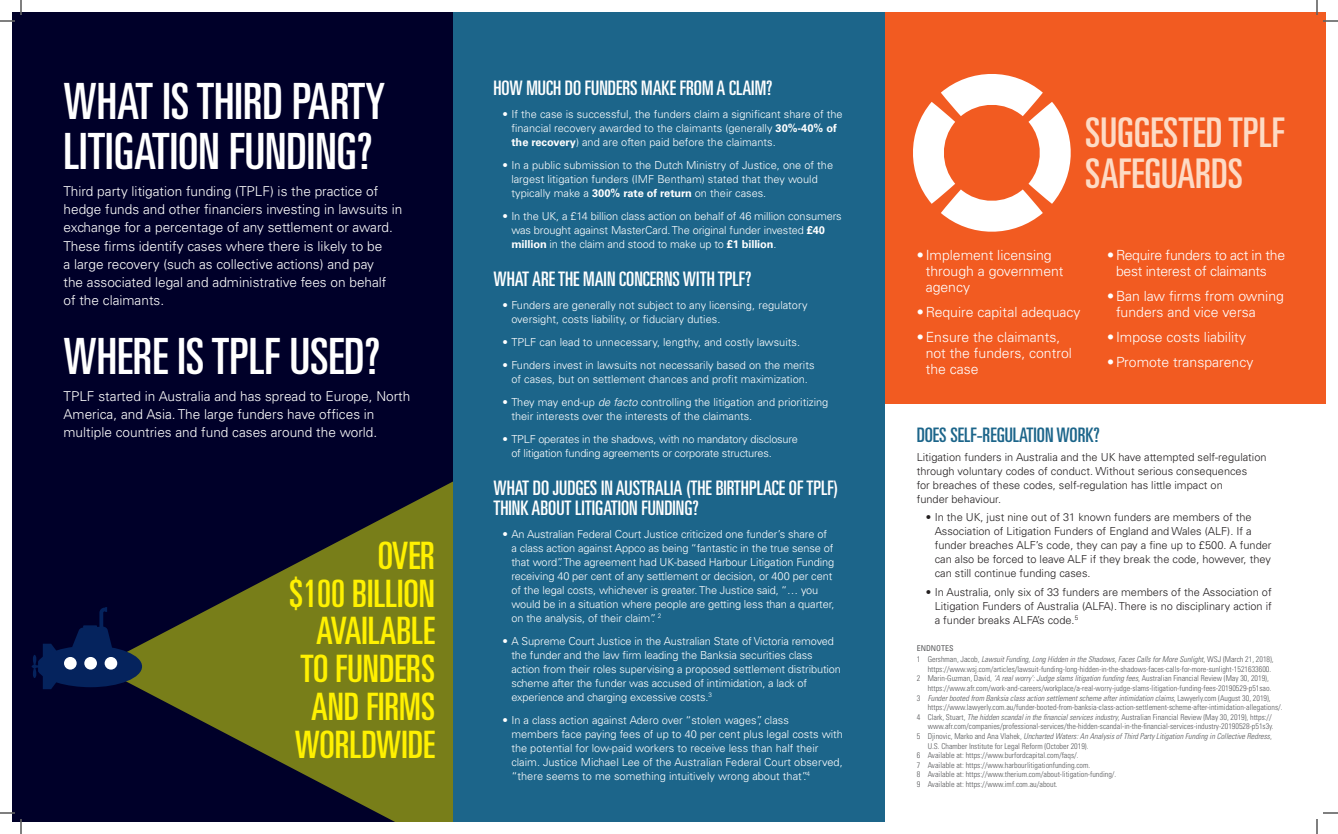
<style>
.page{position:relative;width:1338px;height:834px;background:#fff}
.page>*{position:absolute;margin:0;border:0;box-sizing:border-box;transform-origin:0 0}
.Body{font:ultra-condensed 50px/50px "Univers";color:#fff}
.Headline{font:ultra-condensed 40.9px/40.9px "Univers";color:#fddbc5}
.Body-2{font:ultra-condensed 37.8px/37.8px "Univers";color:#fff101;text-align:right}
.Headline-2{font:ultra-condensed 20px/20px "Univers";color:#fff}
.Headline-3{font:ultra-condensed 20px "Univers";color:#1c658a}
.Bullets{font:300 14px/16px "Univers";color:#fff}
.Bullets-2{font:300 14px/16px "Univers";letter-spacing:-.02em;color:#fff}
.Body-3{font:300 13.6px/18.2px "Univers";color:#fff}
.Bullets-3{font:300 11px/14px "Univers";letter-spacing:-.01em;color:#fff}
.Bullets-4{font:300 11px/14px "Univers";color:#231f20}
.Body-4{font:300 11px/14px "Univers";color:#231f20}
.t1{font:300 condensed 8px/9.6px "Univers";color:#57585a}
.t2{font:condensed 8px "Univers";color:#57585a}
.s1{font-weight:700}
.s2{font-style:italic}
</style>
<div class="page">
<div style="left:453px;top:12px;width:432px;height:810px;background:#1c658a"></div>
<div style="left:12px;top:12px;width:441px;height:810px;background:#000029"></div>
<svg style="left:141px;top:482px;width:312px;height:340px;fill:#787e19"></svg>
<svg style="left:32px;top:607px;width:110px;height:82px"></svg>
<svg style="left:105px;top:657px;width:12px;height:13px"></svg>
<div style="left:106px;top:658px;width:10px;height:10px;background:#fff;border-radius:50%"></div>
<svg style="left:84px;top:657px;width:13px;height:13px"></svg>
<div style="left:86px;top:658px;width:9px;height:10px;background:#fff;border-radius:50%"></div>
<svg style="left:64px;top:657px;width:13px;height:13px"></svg>
<div style="left:66px;top:658px;width:9px;height:10px;background:#fff;border-radius:50%"></div>
<div style="left:885px;top:12px;width:441px;height:391px;background:#f25b21"></div>
<svg style="left:913px;top:74px;width:158px;height:158px"></svg>
<svg style="left:0;top:0;width:22px;height:22px"></svg>
<svg style="left:0;top:812px;width:22px;height:22px"></svg>
<svg style="left:1316px;top:0;width:22px;height:22px"></svg>
<svg style="left:1316px;top:812px;width:22px;height:22px"></svg>
<p class="Body" style="left:64px;top:76px;width:324px">WHAT IS THIRD PARTY<br>LITIGATION FUNDING?</p>
<p class="Body-3" style="left:64px;top:182px;width:340px">Third party litigation funding (TPLF) is the practice of hedge funds and other financiers investing in lawsuits in exchange for a percentage of any settlement or award.<br>These firms identify cases where there is likely to be<br>a large recovery (such as collective actions) and pay<br>the associated legal and administrative fees on behalf<br>of the claimants.</p>
<p class="Body" style="left:64px;top:331px;width:318px">WHERE IS TPLF USED?</p>
<p class="Body-3" style="left:64px;top:387px;width:348px">TPLF started in Australia and has spread to Europe, North<br>America, and Asia. The large funders have offices in multiple countries and fund cases around the world.</p>
<p class="Body-2" style="left:289px;top:536px;width:147px">OVER<br>$100 BILLION<br>AVAILABLE<br>TO FUNDERS<br>AND FIRMS<br>WORLDWIDE</p>
<p class="Headline-2" style="left:493px;top:78px;width:281px">HOW MUCH DO FUNDERS MAKE FROM A CLAIM?</p>
<p class="Bullets-3" style="left:511px;top:107px;width:333px;text-indent:-9px">• If the case is successful, the funders claim a significant share of the financial recovery awarded to the claimants (generally <span class="s1">30%-40% of the recovery</span>) and are often paid before the claimants.</p>
<p class="Bullets-3" style="left:511px;top:158px;width:323px;text-indent:-9px">• In a public submission to the Dutch Ministry of Justice, one of the largest litigation funders (IMF Bentham) stated that they would typically make a <span class="s1">300% rate of return</span> on their cases.</p>
<p class="Bullets-3" style="left:511px;top:209px;width:332px;text-indent:-9px">• In the UK, a £14 billion class action on behalf of 46 million consumers was brought against MasterCard. The original funder invested <span class="s1">£40 million</span> in the claim and stood to make up to <span class="s1">£1 billion</span>.</p>
<p class="Headline-2" style="left:493px;top:269px;width:260px">WHAT ARE THE MAIN CONCERNS WITH TPLF?</p>
<p class="Bullets-3" style="left:511px;top:298px;width:298px;text-indent:-9px">• Funders are generally not subject to any licensing, regulatory oversight, costs liability, or fiduciary duties.</p>
<p class="Bullets-3" style="left:502px;top:335px;width:299px">• TPLF can lead to unnecessary, lengthy, and costly lawsuits.</p>
<p class="Bullets-3" style="left:502px;top:358px;width:314px;text-align:center">• Funders invest in lawsuits not necessarily based on the merits of cases, but on settlement chances and profit maximization.</p>
<p class="Bullets-3" style="left:511px;top:395px;width:318px;text-indent:-9px">• They may end-up <span class="s2">de facto</span> controlling the litigation and prioritizing their interests over the interests of the claimants.</p>
<p class="Bullets-3" style="left:511px;top:432px;width:288px;text-indent:-9px">• TPLF operates in the shadows, with no mandatory disclosure of litigation funding agreements or corporate structures.</p>
<p class="Headline-2" style="left:493px;top:478px;width:346px">WHAT DO JUDGES IN AUSTRALIA (THE BIRTHPLACE OF TPLF)<br>THINK ABOUT LITIGATION FUNDING?</p>
<p class="Bullets-3" style="left:511px;top:527px;width:325px;text-indent:-9px">• An Australian Federal Court Justice criticized one funder’s share of a class action against Appco as being “fantastic in the true sense of that word”. The agreement had UK-based Harbour Litigation Funding receiving 40 per cent of any settlement or decision, or 400 per cent of the legal costs, whichever is greater. The Justice said, “… you would be in a situation where people are getting less than a quarter, on the analysis, of their claim”. <sup>2</sup></p>
<p class="Bullets-3" style="left:511px;top:634px;width:331px;text-indent:-9px">• A Supreme Court Justice in the Australian State of Victoria removed the funder and the law firm leading the Banksia securities class action from their roles supervising a proposed settlement distribution scheme after the funder was accused of intimidation, a lack of experience and charging excessive costs.<sup>3</sup></p>
<p class="Bullets-3" style="left:511px;top:713px;width:333px;text-indent:-9px">• In a class action against Adero over “stolen wages”, class<br>members face paying fees of up to 40 per cent plus legal costs with the potential for low-paid workers to receive less than half their claim. Justice Michael Lee of the Australian Federal Court observed, “there seems to me something intuitively wrong about that”.<sup>4</sup></p>
<p class="Headline" style="left:1085px;top:111px;width:201px">SUGGESTED TPLF<br>SAFEGUARDS</p>
<p class="Bullets" style="left:926px;top:247px;width:139px;text-indent:-9px">• Implement licensing through a government agency</p>
<p class="Bullets" style="left:917px;top:304px;width:165px">•Require capital adequacy</p>
<p class="Bullets" style="left:926px;top:329px;width:148px;text-indent:-9px">•Ensure the claimants, not the funders, control the case</p>
<p class="Bullets-2" style="left:1116px;top:247px;width:171px;text-indent:-9px">• Require funders to act in the best interest of claimants</p>
<p class="Bullets" style="left:1116px;top:288px;width:169px;text-indent:-9px">•Ban law firms from owning funders and vice versa</p>
<p class="Bullets" style="left:1107px;top:329px;width:141px">• Impose costs liability</p>
<p class="Bullets" style="left:1107px;top:354px;width:148px">•Promote transparency</p>
<p class="Headline-3" style="left:917px;top:424px;width:185px">DOES SELF-REGULATION WORK?</p>
<p class="Body-4" style="left:917px;top:450px;width:351px">Litigation funders in Australia and the UK have attempted self-regulation through voluntary codes of conduct. Without serious consequences<br>for breaches of these codes, self-regulation has little impact on<br>funder behaviour.</p>
<p class="Bullets-4" style="left:935px;top:510px;width:338px;text-indent:-9px">• In the UK, just nine out of 31 known funders are members of the Association of Litigation Funders of England and Wales (ALF). If a funder breaches ALF’s code, they can pay a fine up to £500. A funder can also be forced to leave ALF if they break the code, however, they can still continue funding cases.</p>
<p class="Bullets-4" style="left:935px;top:585px;width:339px;text-align:justify;text-indent:-9px">• In Australia, only six of 33 funders are members of the Association of Litigation Funders of Australia (ALFA). There is no disciplinary action if a funder breaks ALFA’s code.<sup>5</sup></p>
<p class="t2" style="left:917px;top:643px;width:38px">ENDNOTES</p>
<p class="t1" style="left:928px;top:655px;width:348px;text-indent:-11px">1 Gershman, Jacob, <span class="s2">Lawsuit Funding, Long Hidden in the Shadows, Faces Calls for More Sunlight</span>, WSJ (March 21, 2018), https://www.wsj.com/articles/lawsuit-funding-long-hidden-in-the-shadows-faces-calls-for-more-sunlight-1521633600.</p>
<p class="t1" style="left:928px;top:674px;width:345px;text-indent:-11px">2 Marin-Guzman, David, <span class="s2">‘A real worry’: Judge slams litigation funding fees</span>, Australian Financial Review (May 30, 2019), https://www.afr.com/work-and-careers/workplace/a-real-worry-judge-slams-litigation-funding-fees-20190529-p51sao.</p>
<p class="t1" style="left:928px;top:693px;width:356px;text-indent:-11px">3 <span class="s2">Funder booted from Banksia class action settlement scheme after intimidation claims</span>, Lawyerly.com (August 30, 2019), https://www.lawyerly.com.au/funder-booted-from-banksia-class-action-settlement-scheme-after-intimidation-allegations/.</p>
<p class="t1" style="left:917px;top:712px;width:359px;text-align:right">4 Clark, Stuart, <span class="s2">The hidden scandal in the financial services industry</span>, Australian Financial Review (May 30, 2019), https:// www.afr.com/companies/professional-services/the-hidden-scandal-in-the-financial-services-industry-20190528-p51s3y.</p>
<p class="t1" style="left:928px;top:731px;width:346px;text-indent:-11px">5 Djinovic, Marko and Ana Vlahek, <span class="s2">Uncharted Waters: An Analysis of Third Party Litigation Funding in Collective Redress</span>,<br>U.S. Chamber Institute for Legal Reform (October 2019).</p>
<p class="t1" style="left:917px;top:751px;width:163px">6 Available at: https://www.burfordcapital.com/faqs/.</p>
<p class="t1" style="left:917px;top:760px;width:175px">7 Available at: https://www.harbourlitigationfunding.com.</p>
<p class="t1" style="left:917px;top:770px;width:201px">8 Available at: https://www.therium.com/about-litigation-funding/.</p>
<p class="t1" style="left:917px;top:779px;width:143px">9 Available at: https://www.imf.com.au/about.</p>
</div>
